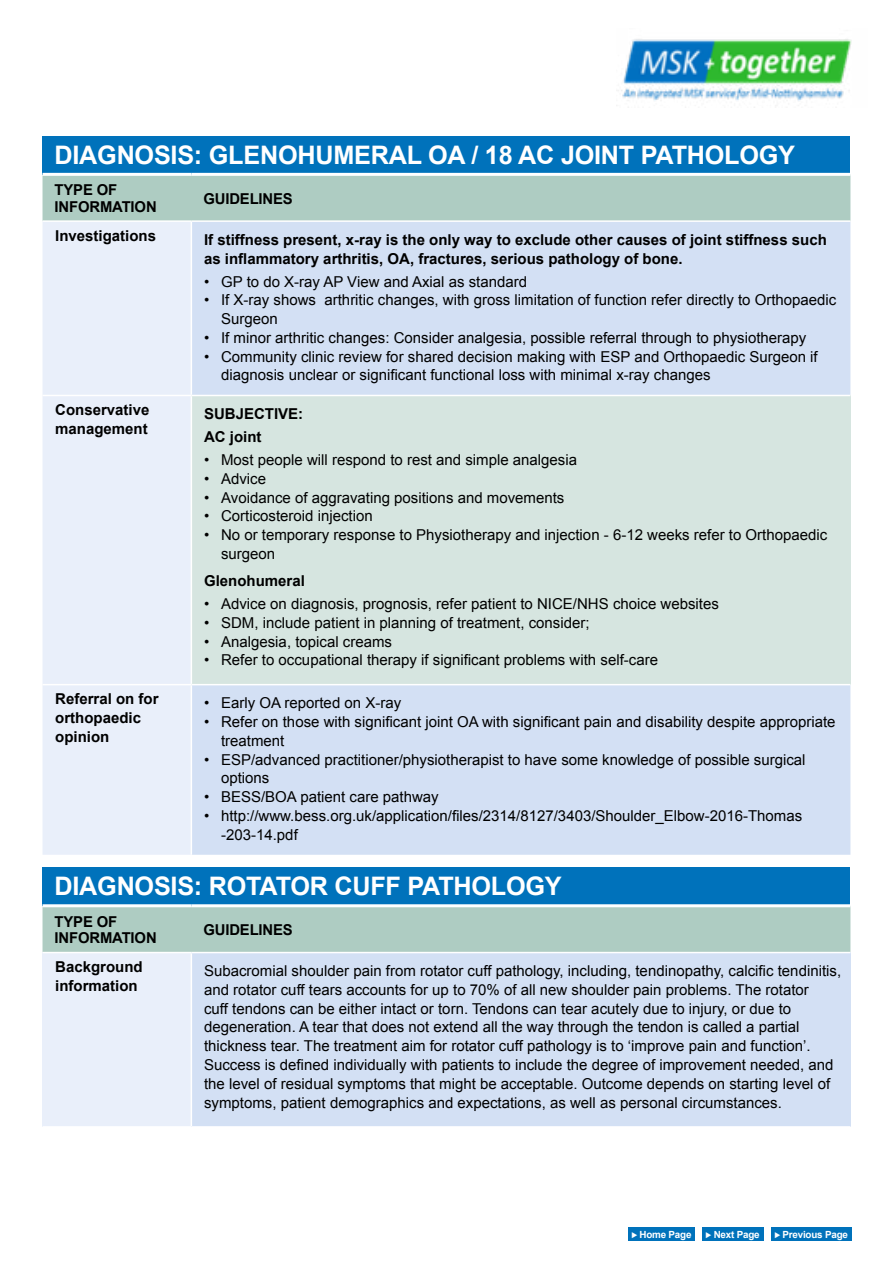
<style>
.page{position:relative;width:893px;height:1263px;background:#fff}
.page>*{position:absolute;margin:0;border:0;box-sizing:border-box;transform-origin:0 0}
.t1{font:700 25.5px "Arial";letter-spacing:-.01em;color:#fff}
.t2{font:15px/18.8px "Arial";color:#000}
.t3{font:700 15px/18.8px "Arial";color:#000}
.t4{font:700 9.9px "Arial";letter-spacing:-.02em;color:#fff}
.s1{font-family:"Proxima Nova"}
</style>
<div class="page">
<img style="left:616px;top:39px;width:236px;height:67px">
<div style="left:628px;top:1227px;width:67px;height:14px;background:#0072bb"></div>
<div style="left:702px;top:1227px;width:62px;height:14px;background:#0072bb"></div>
<div style="left:771px;top:1227px;width:81px;height:14px;background:#0072bb"></div>
<div style="left:43px;top:136px;width:807px;height:38px;background:#0072bb"></div>
<div style="left:43px;top:176px;width:807px;height:44px;background:#aeccc2"></div>
<div style="left:43px;top:222px;width:148px;height:633px;background:#e9effa"></div>
<div style="left:192px;top:222px;width:658px;height:633px;background:#d3e0f4"></div>
<div style="left:191px;top:395px;width:659px;height:290px;background:#d6e5e0"></div>
<hr style="left:43px;top:173px;width:148px;height:3px;background:#fff">
<hr style="left:191px;top:173px;width:659px;height:3px;background:#fff">
<hr style="left:43px;top:395px;width:148px;height:1px;background:#fff">
<hr style="left:191px;top:395px;width:659px;height:1px;background:#fff">
<hr style="left:191px;top:396px;width:1px;height:288px;background:#fff">
<hr style="left:43px;top:684px;width:148px;height:1px;background:#fff">
<hr style="left:191px;top:684px;width:659px;height:1px;background:#fff">
<div style="left:43px;top:867px;width:807px;height:39px;background:#0072bb"></div>
<div style="left:43px;top:907px;width:807px;height:45px;background:#aeccc2"></div>
<div style="left:43px;top:952px;width:148px;height:175px;background:#e9effa"></div>
<div style="left:191px;top:952px;width:659px;height:175px;background:#d3e0f4"></div>
<hr style="left:43px;top:904px;width:148px;height:3px;background:#fff">
<hr style="left:191px;top:904px;width:659px;height:3px;background:#fff">
<hr style="left:43px;top:952px;width:148px;height:1px;background:#fff">
<hr style="left:191px;top:952px;width:659px;height:1px;background:#fff">
<hr style="left:191px;top:953px;width:1px;height:173px;background:#fff">
<hr style="left:43px;top:1126px;width:148px;height:2px;background:#fff">
<hr style="left:191px;top:1126px;width:659px;height:2px;background:#fff">
<h1 class="t1" style="left:55px;top:138px;width:742px">DIAGNOSIS: GLENOHUMERAL OA / 18 AC JOINT PATHOLOGY</h1>
<p class="t3" style="left:55px;top:182px;width:104px;line-height:16.5px">TYPE OF<br>INFORMATION</p>
<p class="t3" style="left:203px;top:189px;width:91px">GUIDELINES</p>
<p class="t3" style="left:55px;top:226px;width:102px">Investigations</p>
<p class="t3" style="left:204px;top:231px;width:624px">If stiffness present, x-ray is the only way to exclude other causes of joint stiffness such as inflammatory arthritis, OA, fractures, serious pathology of bone.</p>
<p class="t2" style="left:204px;top:272px;width:325px">• GP to do X-ray AP View and Axial as standard</p>
<p class="t2" style="left:221px;top:291px;width:617px;text-indent:-17px">• If X-ray shows arthritic changes, with gross limitation of function refer directly to Orthopaedic<br>Surgeon</p>
<p class="t2" style="left:204px;top:328px;width:604px">• If minor arthritic changes: Consider analgesia, possible referral through to physiotherapy</p>
<p class="t2" style="left:221px;top:347px;width:598px;text-indent:-17px">• Community clinic review for shared decision making with ESP and Orthopaedic Surgeon if diagnosis unclear or significant functional loss with minimal x-ray changes</p>
<p class="t3" style="left:55px;top:401px;width:96px">Conservative management</p>
<p class="t3" style="left:204px;top:403px;width:101px;line-height:23px">SUBJECTIVE:<br>AC joint</p>
<p class="t2" style="left:204px;top:451px;width:375px">• Most people will respond to rest and simple analgesia</p>
<p class="t2" style="left:204px;top:469px;width:64px">• Advice</p>
<p class="t2" style="left:204px;top:488px;width:362px">• Avoidance of aggravating positions and movements</p>
<p class="t2" style="left:204px;top:507px;width:170px">• Corticosteroid injection</p>
<p class="t2" style="left:221px;top:526px;width:608px;text-indent:-17px">• No or temporary response to Physiotherapy and injection - 6-12 weeks refer to Orthopaedic surgeon</p>
<p class="t3" style="left:204px;top:572px;width:102px">Glenohumeral</p>
<p class="t2" style="left:204px;top:595px;width:516px">• Advice on diagnosis, prognosis, refer patient to NICE/NHS choice websites</p>
<p class="t2" style="left:204px;top:613px;width:387px">• SDM, include patient in planning of treatment, consider;</p>
<p class="t2" style="left:204px;top:632px;width:189px">• Analgesia, topical creams</p>
<p class="t2" style="left:204px;top:651px;width:455px">• Refer to occupational therapy if significant problems with self-care</p>
<p class="t3" style="left:55px;top:690px;width:105px">Referral on for orthopaedic opinion</p>
<p class="t2" style="left:204px;top:694px;width:199px">• Early OA reported on X-ray</p>
<p class="t2" style="left:221px;top:712px;width:616px;text-indent:-17px">• Refer on those with significant joint OA with significant pain and disability despite appropriate treatment</p>
<p class="t2" style="left:221px;top:750px;width:586px;text-indent:-17px">• ESP/advanced practitioner/physiotherapist to have some knowledge of possible surgical options</p>
<p class="t2" style="left:204px;top:787px;width:236px">• BESS/BOA patient care pathway</p>
<p class="t2" style="left:221px;top:806px;width:583px;text-indent:-17px">• http://www.bess.org.uk/application/files/2314/8127/3403/Shoulder_Elbow-2016-Thomas -203-14.pdf</p>
<h1 class="t1" style="left:55px;top:869px;width:509px">DIAGNOSIS: ROTATOR CUFF PATHOLOGY</h1>
<p class="t3" style="left:55px;top:914px;width:104px;line-height:16.5px">TYPE OF<br>INFORMATION</p>
<p class="t3" style="left:203px;top:921px;width:91px">GUIDELINES</p>
<p class="t3" style="left:55px;top:958px;width:89px">Background information</p>
<p class="t2" style="left:204px;top:962px;width:639px">Subacromial shoulder pain from rotator cuff pathology, including, tendinopathy, calcific tendinitis, and rotator cuff tears accounts for up to 70% of all new shoulder pain problems. The rotator<br>cuff tendons can be either intact or torn. Tendons can tear acutely due to injury, or due to degeneration. A tear that does not extend all the way through the tendon is called a partial thickness tear. The treatment aim for rotator cuff pathology is to ‘improve pain and function’.<br>Success is defined individually with patients to include the degree of improvement needed, and the level of residual symptoms that might be acceptable. Outcome depends on starting level of symptoms, patient demographics and expectations, as well as personal circumstances.</p>
<p class="t4" style="left:631px;top:1227px;width:62px"><span class="s1">⊲</span> Home Page</p>
<p class="t4" style="left:706px;top:1227px;width:56px"><span class="s1">⊲</span> Next Page</p>
<p class="t4" style="left:774px;top:1227px;width:75px"><span class="s1">⊲</span> Previous Page</p>
</div>
